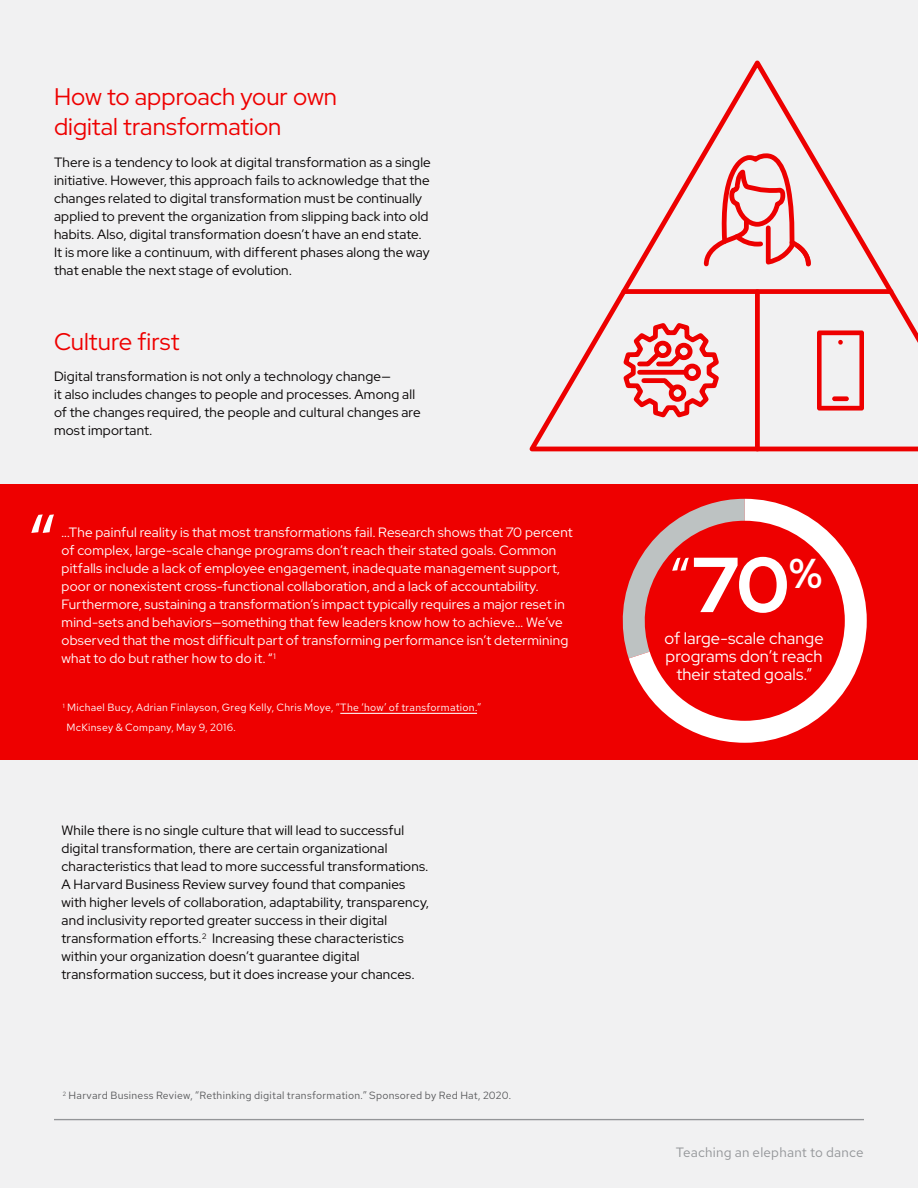
<style>
.page{position:relative;width:918px;height:1188px;background:#f1f1f2}
.page>*{position:absolute;margin:0;border:0;box-sizing:border-box;transform-origin:0 0}
.t1{font:700 77.7px "Red Hat Display";color:#fff}
.t2{font:24px/30px "Red Hat Display";color:#e00}
.t3{font:16.5px/18px "Red Hat Display";letter-spacing:.005em;color:#fff;text-align:center}
.t4{font:13.5px/18px "Red Hat Display";letter-spacing:.015em;color:#030000}
.t5{font:13.5px/18px "Red Hat Display";letter-spacing:.015em;color:#fff}
.t6{font:13.5px "Red Hat Text";letter-spacing:.015em;color:#939598}
.t7{font:10.5px/19.5px "Red Hat Text";letter-spacing:.025em;color:#fff}
.t8{font:10.5px "Red Hat Text";letter-spacing:.025em;color:#58595b}
</style>
<div class="page">
<hr style="left:54px;top:1119px;width:810px;height:1px;background:#939598">
<svg style="left:529px;top:60px;width:389px;height:392px"></svg>
<div style="left:755px;top:292px;width:5px;height:157px;background:#ed0000"></div>
<div style="left:624px;top:289px;width:267px;height:5px;background:#ed0000"></div>
<svg style="left:701px;top:151px;width:112px;height:118px"></svg>
<svg style="left:620px;top:320px;width:102px;height:101px"></svg>
<div style="left:0;top:484px;width:918px;height:275px;background:#e00"></div>
<svg style="left:629px;top:499px;width:238px;height:244px"></svg>
<hr style="left:340px;top:713px;width:137px;height:1px;background:#fff">
<svg style="left:31px;top:514px;width:23px;height:19px"></svg>
<svg style="left:622px;top:499px;width:123px;height:159px"></svg>
<svg style="left:817px;top:330px;width:47px;height:81px"></svg>
<h2 class="t2" style="left:54px;top:82px;width:285px">How to approach your own digital transformation</h2>
<p class="t4" style="left:54px;top:153px;width:378px">There is a tendency to look at digital transformation as a single initiative. However, this approach fails to acknowledge that the changes related to digital transformation must be continually applied to prevent the organization from slipping back into old habits. Also, digital transformation doesn’t have an end state.<br>It is more like a continuum, with different phases along the way that enable the next stage of evolution.</p>
<h2 class="t2" style="left:54px;top:326px;width:127px">Culture first</h2>
<p class="t4" style="left:54px;top:367px;width:368px">Digital transformation is not only a technology change—<br>it also includes changes to people and processes. Among all of the changes required, the people and cultural changes are most important.</p>
<p class="t5" style="left:62px;top:523px;width:513px">...The painful reality is that most transformations fail. Research shows that 70 percent of complex, large-scale change programs don’t reach their stated goals. Common pitfalls include a lack of employee engagement, inadequate management support, poor or nonexistent cross-functional collaboration, and a lack of accountability.<br>Furthermore, sustaining a transformation’s impact typically requires a major reset in mind-sets and behaviors—something that few leaders know how to achieve... We’ve observed that the most difficult part of transforming performance isn’t determining what to do but rather how to do it. “<sup>1</sup></p>
<p class="t7" style="left:66px;top:698px;width:416px;text-indent:-4px"><sup>1</sup> Michael Bucy, Adrian Finlayson, Greg Kelly, Chris Moye, “The ‘how’ of transformation.”<br>McKinsey &amp; Company, May 9, 2016.</p>
<p class="t4" style="left:62px;top:821px;width:369px">While there is no single culture that will lead to successful digital transformation, there are certain organizational characteristics that lead to more successful transformations.<br>A Harvard Business Review survey found that companies with higher levels of collaboration, adaptability, transparency, and inclusivity reported greater success in their digital transformation efforts.<sup>2</sup> Increasing these characteristics within your organization doesn’t guarantee digital transformation success, but it does increase your chances.</p>
<p class="t8" style="left:63px;top:1089px;width:450px"><sup>2</sup> Harvard Business Review, “Rethinking digital transformation.” Sponsored by Red Hat, 2020.</p>
<h1 class="t1" style="left:692px;top:534px;width:131px">70<sup>%</sup></h1>
<p class="t3" style="left:665px;top:629px;width:161px">of large-scale change programs don’t reach their stated goals.”</p>
<p class="t6" style="left:676px;top:1143px;width:189px">Teaching an elephant to dance</p>
</div>
